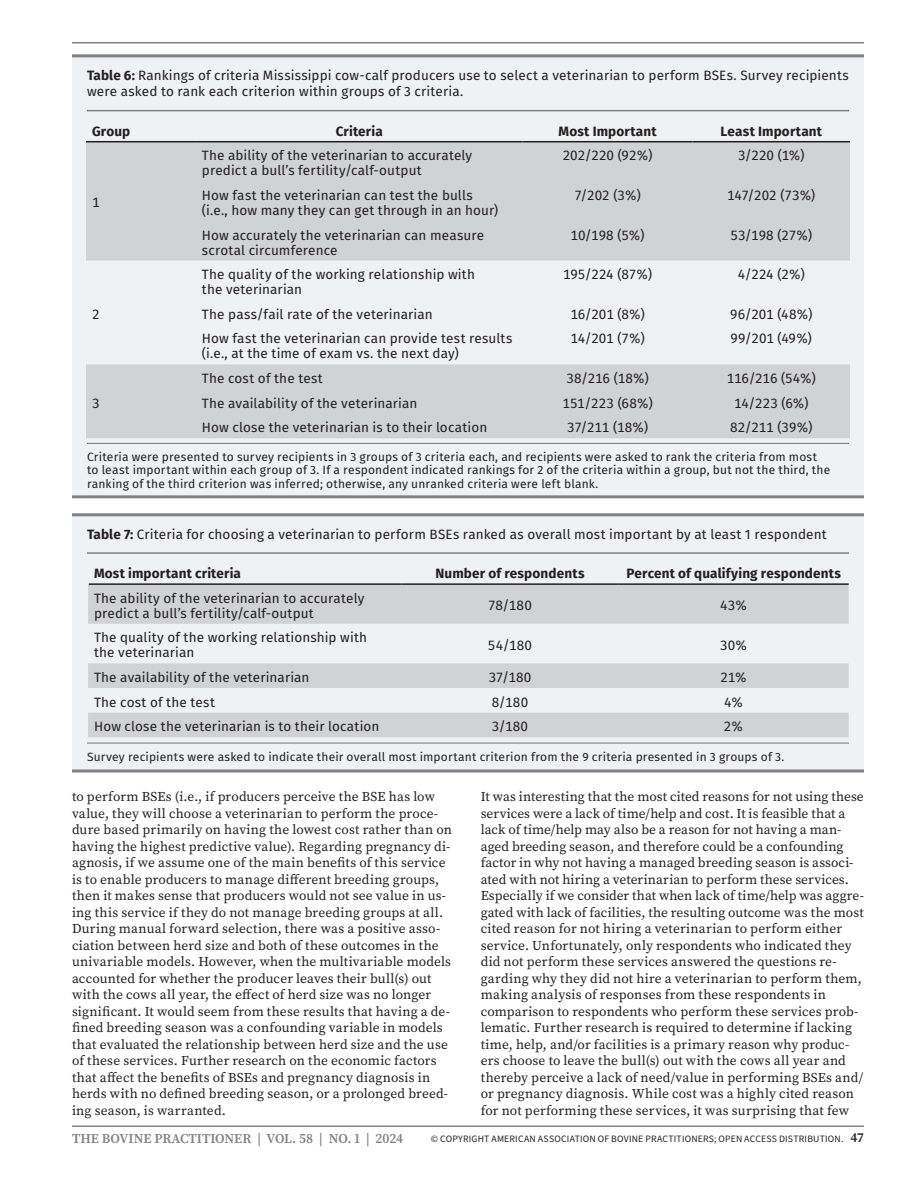
<style>
.page{position:relative;width:918px;height:1188px;background:#fff}
.page>*{position:absolute;margin:0;border:0;box-sizing:border-box;transform-origin:0 0}
.t1{font:13.5px/16.5px "Source Serif Pro";letter-spacing:.01em;color:#231f20}
.Table_Left{font:13.5px/15px "Fira Sans";letter-spacing:.01em;color:#231f20}
.FT1_Figure_Table_CaptionAbove{font:13.5px/16.5px "Fira Sans";letter-spacing:.01em;color:#231f20}
.Table{font:13.5px "Fira Sans";letter-spacing:-.01em;color:#231f20}
.Table_Header{font:700 13.5px "Fira Sans";letter-spacing:.01em;color:#231f20}
.t2{font:600 13.5px "Source Serif Pro";letter-spacing:-.005em;color:#808285}
.Table_Header_Left{font:700 13.5px "Fira Sans";letter-spacing:.01em;color:#231f20}
.FT3_Figure_Table_Notes_Fullwidth{font:12px/13.5px "Fira Sans";letter-spacing:.015em;color:#231f20}
.FT3_Figure_Table_Notes_Hanging{font:12px "Fira Sans";letter-spacing:.015em;color:#231f20}
.t3{font:9.75px "Source Sans 3";letter-spacing:.02em;color:#231f20}
.s1{font-weight:700}
.s2{font-family:"Source Serif Pro";font-weight:600;font-size:13.5px}
</style>
<div class="page">
<hr style="left:72px;top:42px;width:792px;height:2px;background:#808285">
<hr style="left:72px;top:1125px;width:792px;height:2px;background:#808285">
<div style="left:72px;top:54px;width:792px;height:441px;background:#f0f1f2"></div>
<hr style="left:72px;top:54px;width:792px;height:3px;background:#808285">
<hr style="left:87px;top:110px;width:762px;height:1px;background:#808285">
<hr style="left:87px;top:443px;width:762px;height:1px;background:#808285">
<hr style="left:72px;top:495px;width:792px;height:3px;background:#808285">
<svg style="left:86px;top:142px;width:764px;height:296px;fill:#d1d2d4"></svg>
<hr style="left:86px;top:141px;width:110px;height:1px;background:#231f20">
<hr style="left:196px;top:141px;width:327px;height:1px;background:#231f20">
<hr style="left:523px;top:141px;width:170px;height:1px;background:#231f20">
<hr style="left:693px;top:141px;width:157px;height:1px;background:#231f20">
<div style="left:72px;top:513px;width:792px;height:257px;background:#f0f1f2"></div>
<hr style="left:72px;top:513px;width:792px;height:3px;background:#808285">
<hr style="left:87px;top:552px;width:762px;height:2px;background:#808285">
<hr style="left:87px;top:742px;width:762px;height:2px;background:#808285">
<hr style="left:72px;top:770px;width:792px;height:2px;background:#808285">
<svg style="left:88px;top:584px;width:761px;height:153px;fill:#d1d2d4"></svg>
<hr style="left:89px;top:583px;width:312px;height:2px;background:#231f20">
<hr style="left:401px;top:583px;width:218px;height:2px;background:#231f20">
<hr style="left:619px;top:583px;width:230px;height:2px;background:#231f20">
<p class="FT1_Figure_Table_CaptionAbove" style="left:87px;top:67px;width:763px"><span class="s1">Table 6:</span> Rankings of criteria Mississippi cow-calf producers use to select a veterinarian to perform BSEs. Survey recipients were asked to rank each criterion within groups of 3 criteria.</p>
<p class="Table_Header_Left" style="left:92px;top:120px;width:40px">Group</p>
<p class="Table_Header" style="left:336px;top:120px;width:49px">Criteria</p>
<p class="Table_Header" style="left:559px;top:120px;width:100px">Most Important</p>
<p class="Table_Header" style="left:720px;top:120px;width:103px">Least Important</p>
<p class="Table_Left" style="left:92px;top:195px;width:9px">1</p>
<p class="Table_Left" style="left:92px;top:306px;width:9px">2</p>
<p class="Table_Left" style="left:202px;top:148px;width:272px">The ability of the veterinarian to accurately predict a bull’s fertility/calf-output</p>
<p class="Table" style="left:563px;top:145px;width:91px">202/220 (92%)</p>
<p class="Table" style="left:738px;top:145px;width:68px">3/220 (1%)</p>
<p class="Table_Left" style="left:202px;top:187px;width:298px">How fast the veterinarian can test the bulls (i.e., how many they can get through in an hour)</p>
<p class="Table" style="left:574px;top:185px;width:68px">7/202 (3%)</p>
<p class="Table" style="left:727px;top:185px;width:90px">147/202 (73%)</p>
<p class="Table_Left" style="left:202px;top:227px;width:284px">How accurately the veterinarian can measure scrotal circumference</p>
<p class="Table" style="left:571px;top:225px;width:75px">10/198 (5%)</p>
<p class="Table" style="left:730px;top:225px;width:83px">53/198 (27%)</p>
<p class="Table_Left" style="left:202px;top:267px;width:275px">The quality of the working relationship with the veterinarian</p>
<p class="Table" style="left:563px;top:264px;width:90px">195/224 (87%)</p>
<p class="Table" style="left:738px;top:264px;width:69px">4/224 (2%)</p>
<p class="Table_Left" style="left:202px;top:306px;width:232px">The pass/fail rate of the veterinarian</p>
<p class="Table" style="left:570px;top:304px;width:76px">16/201 (8%)</p>
<p class="Table" style="left:730px;top:304px;width:84px">96/201 (48%)</p>
<p class="Table_Left" style="left:202px;top:331px;width:312px">How fast the veterinarian can provide test results (i.e., at the time of exam vs. the next day)</p>
<p class="Table" style="left:570px;top:329px;width:76px">14/201 (7%)</p>
<p class="Table" style="left:731px;top:329px;width:83px">99/201 (49%)</p>
<p class="Table_Left" style="left:202px;top:371px;width:122px">The cost of the test</p>
<p class="Table" style="left:566px;top:368px;width:84px">38/216 (18%)</p>
<p class="Table" style="left:727px;top:368px;width:91px">116/216 (54%)</p>
<p class="Table_Left" style="left:202px;top:395px;width:217px">The availability of the veterinarian</p>
<p class="Table" style="left:562px;top:393px;width:92px">151/223 (68%)</p>
<p class="Table" style="left:734px;top:393px;width:76px">14/223 (6%)</p>
<p class="Table_Left" style="left:202px;top:420px;width:287px">How close the veterinarian is to their location</p>
<p class="Table" style="left:567px;top:417px;width:82px">37/211 (18%)</p>
<p class="Table" style="left:730px;top:417px;width:84px">82/211 (39%)</p>
<p class="FT3_Figure_Table_Notes_Fullwidth" style="left:87px;top:450px;width:745px">Criteria were presented to survey recipients in 3 groups of 3 criteria each, and recipients were asked to rank the criteria from most to least important within each group of 3. If a respondent indicated rankings for 2 of the criteria within a group, but not the third, the ranking of the third criterion was inferred; otherwise, any unranked criteria were left blank.</p>
<p class="FT1_Figure_Table_CaptionAbove" style="left:87px;top:525px;width:741px"><span class="s1">Table 7:</span> Criteria for choosing a veterinarian to perform BSEs ranked as overall most important by at least 1 respondent</p>
<p class="Table_Header_Left" style="left:94px;top:562px;width:148px">Most important criteria</p>
<p class="Table_Header" style="left:435px;top:562px;width:151px">Number of respondents</p>
<p class="Table_Header" style="left:626px;top:562px;width:216px">Percent of qualifying respondents</p>
<p class="Table_Left" style="left:94px;top:590px;width:272px">The ability of the veterinarian to accurately predict a bull’s fertility/calf-output</p>
<p class="Table" style="left:488px;top:595px;width:45px">78/180</p>
<p class="Table" style="left:720px;top:595px;width:29px">43%</p>
<p class="Table_Left" style="left:94px;top:630px;width:275px">The quality of the working relationship with the veterinarian</p>
<p class="Table" style="left:488px;top:635px;width:46px">54/180</p>
<p class="Table" style="left:720px;top:635px;width:29px">30%</p>
<p class="Table_Left" style="left:94px;top:669px;width:217px">The availability of the veterinarian</p>
<p class="Table" style="left:489px;top:667px;width:44px">37/180</p>
<p class="Table" style="left:721px;top:667px;width:28px">21%</p>
<p class="Table_Left" style="left:94px;top:694px;width:122px">The cost of the test</p>
<p class="Table" style="left:492px;top:692px;width:38px">8/180</p>
<p class="Table" style="left:724px;top:692px;width:21px">4%</p>
<p class="Table_Left" style="left:94px;top:719px;width:287px">How close the veterinarian is to their location</p>
<p class="Table" style="left:492px;top:716px;width:38px">3/180</p>
<p class="Table" style="left:724px;top:716px;width:21px">2%</p>
<p class="FT3_Figure_Table_Notes_Hanging" style="left:87px;top:747px;width:699px">Survey recipients were asked to indicate their overall most important criterion from the 9 criteria presented in 3 groups of 3.</p>
<p class="t1" style="left:72px;top:789px;width:381px">to perform BSEs (i.e., if producers perceive the BSE has low value, they will choose a veterinarian to perform the proce&shy;dure based primarily on having the lowest cost rather than on having the highest predictive value). Regarding pregnancy di&shy;agnosis, if we assume one of the main benefits of this service is to enable producers to manage different breeding groups, then it makes sense that producers would not see value in us&shy;ing this service if they do not manage breeding groups at all.<br>During manual forward selection, there was a positive asso&shy;ciation between herd size and both of these outcomes in the univariable models. However, when the multivariable models accounted for whether the producer leaves their bull(s) out with the cows all year, the effect of herd size was no longer significant. It would seem from these results that having a de&shy;fined breeding season was a confounding variable in models that evaluated the relationship between herd size and the use of these services. Further research on the economic factors that affect the benefits of BSEs and pregnancy diagnosis in herds with no defined breeding season, or a prolonged breed&shy;ing season, is warranted.</p>
<p class="t1" style="left:481px;top:789px;width:385px">It was interesting that the most cited reasons for not using these services were a lack of time/help and cost. It is feasible that a lack of time/help may also be a reason for not having a man&shy;aged breeding season, and therefore could be a confounding factor in why not having a managed breeding season is associ&shy;ated with not hiring a veterinarian to perform these services.<br>Especially if we consider that when lack of time/help was aggre&shy;gated with lack of facilities, the resulting outcome was the most cited reason for not hiring a veterinarian to perform either service. Unfortunately, only respondents who indicated they did not perform these services answered the questions re&shy;garding why they did not hire a veterinarian to perform them, making analysis of responses from these respondents in comparison to respondents who perform these services prob&shy;lematic. Further research is required to determine if lacking time, help, and/or facilities is a primary reason why produc&shy;ers choose to leave the bull(s) out with the cows all year and thereby perceive a lack of need/value in performing BSEs and/ or pregnancy diagnosis. While cost was a highly cited reason for not performing these services, it was surprising that few</p>
<p class="Table_Left" style="left:92px;top:395px;width:9px">3</p>
<p class="t2" style="left:72px;top:1130px;width:333px">THE BOVINE PRACTITIONER | VOL. 58 | NO. 1 | 2024</p>
<p class="t3" style="left:431px;top:1132px;width:435px">© COPYRIGHT AMERICAN ASSOCIATION OF BOVINE PRACTITIONERS; OPEN ACCESS DISTRIBUTION. <span class="s2">47</span></p>
</div>
